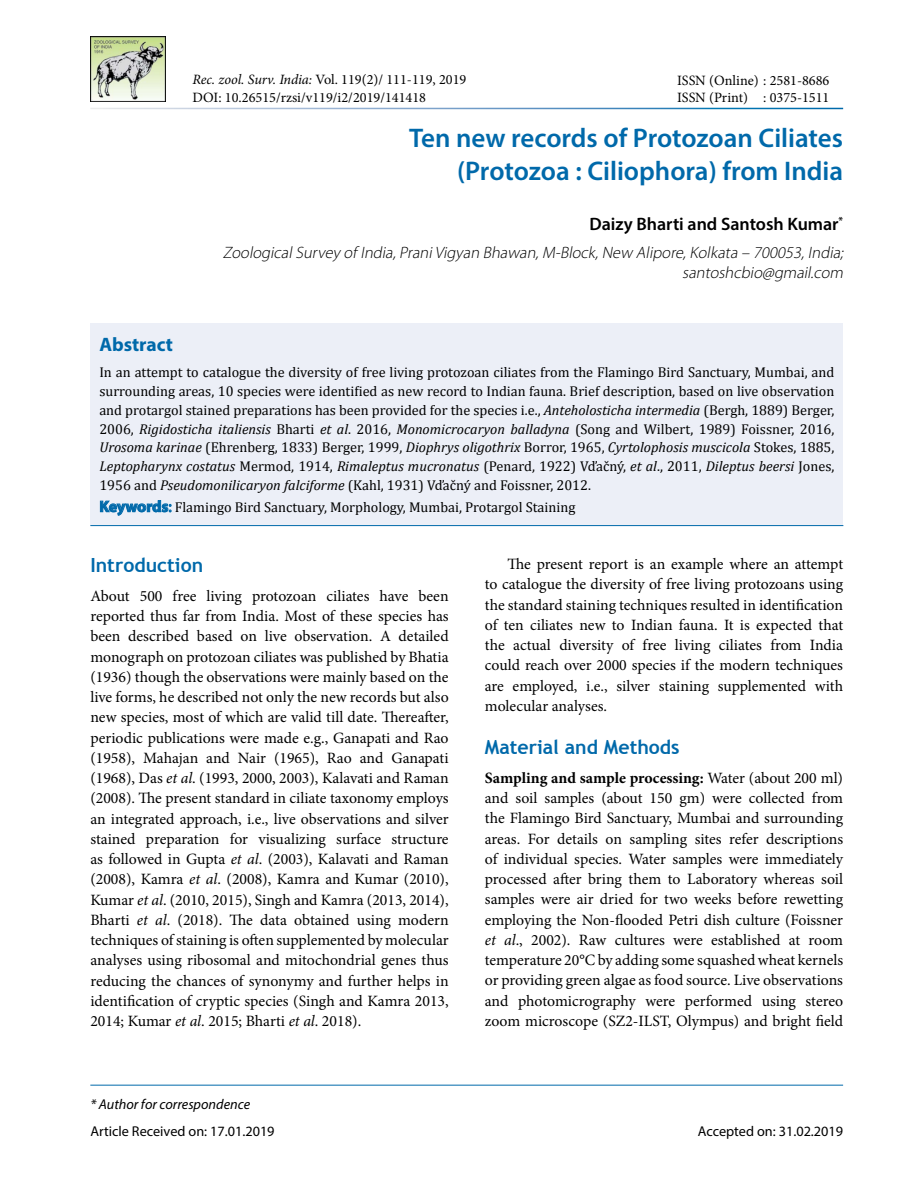
<style>
.page{position:relative;width:918px;height:1188px;background:#fff}
.page>*{position:absolute;margin:0;border:0;box-sizing:border-box;transform-origin:0 0}
.t1{font:600 27px/33px "Myriad Pro";color:#0069aa;text-align:right}
.t2{font:700 19.5px "Trebuchet MS";color:#0069aa}
.t3{font:700 19.5px "Myriad Pro";color:#0069aa}
.t4{font:600 18px "Myriad Pro";color:#000}
.t5{font:italic 300 16.5px/19.8px "Myriad Pro";color:#000;text-align:right}
.t6{font:15.75px/20.2px "Minion Pro";color:#000;text-align:justify}
.t7{font:14.25px/18.8px "Cambria";color:#000;text-align:justify}
.t8{font:14.25px/17.1px "Minion Pro";color:#000}
.t9{font:14.25px "Myriad Pro";color:#000}
.t10{font:italic 14.25px "Myriad Pro";color:#000}
.s1{font-style:italic}
.s2{font-family:"Myriad Pro";font-weight:700;font-size:15.75px;color:#0069aa}
.s3{font-family:"Myriad Pro";font-size:15.75px;color:#0069aa}
.s4{font-weight:700}
</style>
<div class="page">
<hr style="left:90px;top:1085px;width:753px;height:1px;background:#0069aa">
<img style="left:90px;top:36px;width:76px;height:65px">
<div style="left:90px;top:323px;width:753px;height:202px;background:#eceff7"></div>
<hr style="left:90px;top:525px;width:753px;height:1px;background:#0069aa">
<svg style="left:100px;top:500px;width:71px;height:15px"></svg>
<p class="t8" style="left:192px;top:71px;width:276px"><span class="s1">Rec. zool. Surv. India:</span> Vol. 119(2)/ 111-119, 2019<br>DOI: 10.26515/rzsi/v119/i2/2019/141418</p>
<p class="t8" style="left:677px;top:72px;width:154px">ISSN (Online) : 2581-8686<br>ISSN (Print) : 0375-1511</p>
<h1 class="t1" style="left:409px;top:121px;width:436px">Ten new records of Protozoan Ciliates (Protozoa : Ciliophora) from India</h1>
<p class="t4" style="left:590px;top:212px;width:255px">Daizy Bharti and Santosh Kumar<sup>*</sup></p>
<p class="t5" style="left:223px;top:243px;width:625px">ZoologicalSurvey of India,PraniVigyan Bhawan,M-Block,New Alipore,Kolkata – 700053,India; santoshcbio@gmail.com</p>
<p class="t3" style="left:99px;top:332px;width:75px">Abstract</p>
<p class="t7" style="left:99px;top:363px;width:737px">In an attempt to catalogue the diversity of free living protozoan ciliates from the Flamingo Bird Sanctuary, Mumbai, and surrounding areas, 10 species were identified as new record to Indian fauna. Brief description, based on live observation and protargol stained preparations has been provided for the species i.e., <span class="s1">Anteholosticha intermedia</span> (Bergh, 1889) Berger, 2006, <span class="s1">Rigidosticha italiensis</span> Bharti <span class="s1">et al</span>. 2016, <span class="s1">Monomicrocaryon balladyna</span> (Song and Wilbert, 1989) Foissner, 2016, <span class="s1">Urosoma karinae</span> (Ehrenberg, 1833) Berger, 1999, <span class="s1">Diophrys oligothrix</span> Borror, 1965, <span class="s1">Cyrtolophosis muscicola</span> Stokes, 1885, <span class="s1">Leptopharynx costatus</span> Mermod, 1914, <span class="s1">Rimaleptus mucronatus</span> (Penard, 1922) Vďačný, <span class="s1">et al</span>., 2011, <span class="s1">Dileptus beersi</span> Jones, 1956 and <span class="s1">Pseudomonilicaryon falciforme</span> (Kahl, 1931) Vďačný and Foissner, 2012.</p>
<p class="t7" style="left:99px;top:497px;width:478px"><span class="s2">Keywords</span><span class="s3">:</span> Flamingo Bird Sanctuary, Morphology, Mumbai, Protargol Staining</p>
<p class="t2" style="left:90px;top:553px;width:114px">Introduction</p>
<p class="t6" style="left:90px;top:586px;width:360px">About 500 free living protozoan ciliates have been reported thus far from India. Most of these species has been described based on live observation. A detailed monograph on protozoan ciliates was published by Bhatia (1936) though the observations were mainly based on the live forms, he described not only the new records but also new species, most of which are valid till date. Thereafter, periodic publications were made e.g., Ganapati and Rao (1958), Mahajan and Nair (1965), Rao and Ganapati (1968), Das <span class="s1">et al</span>. (1993, 2000, 2003), Kalavati and Raman (2008). The present standard in ciliate taxonomy employs an integrated approach, i.e., live observations and silver stained preparation for visualizing surface structure as followed in Gupta <span class="s1">et al</span>. (2003), Kalavati and Raman (2008), Kamra <span class="s1">et al</span>. (2008), Kamra and Kumar (2010), Kumar <span class="s1">et al</span>. (2010, 2015), Singh and Kamra (2013, 2014), Bharti <span class="s1">et al</span>. (2018). The data obtained using modern techniques of staining is often supplemented by molecular analyses using ribosomal and mitochondrial genes thus reducing the chances of synonymy and further helps in identification of cryptic species (Singh and Kamra 2013, 2014; Kumar <span class="s1">et al</span>. 2015; Bharti <span class="s1">et al</span>. 2018).</p>
<p class="t6" style="left:485px;top:554px;width:360px;text-indent:23px">The present report is an example where an attempt to catalogue the diversity of free living protozoans using the standard staining techniques resulted in identification of ten ciliates new to Indian fauna. It is expected that the actual diversity of free living ciliates from India could reach over 2000 species if the modern techniques are employed, i.e., silver staining supplemented with molecular analyses.</p>
<p class="t2" style="left:485px;top:735px;width:196px">Material and Methods</p>
<p class="t6" style="left:485px;top:768px;width:360px"><span class="s4">Sampling and sample processing:</span> Water (about 200 ml) and soil samples (about 150 gm) were collected from the Flamingo Bird Sanctuary, Mumbai and surrounding areas. For details on sampling sites refer descriptions of individual species. Water samples were immediately processed after bring them to Laboratory whereas soil samples were air dried for two weeks before rewetting employing the Non-flooded Petri dish culture (Foissner <span class="s1">et al</span>., 2002). Raw cultures were established at room temperature 20°C by adding some squashed wheat kernels or providing green algae as food source. Live observations and photomicrography were performed using stereo zoom microscope (SZ2-ILST, Olympus) and bright field</p>
<p class="t10" style="left:90px;top:1095px;width:161px">* Author for correspondence</p>
<p class="t9" style="left:90px;top:1123px;width:186px">Article Received on: 17.01.2019</p>
<p class="t9" style="left:698px;top:1123px;width:147px">Accepted on: 31.02.2019</p>
</div>
